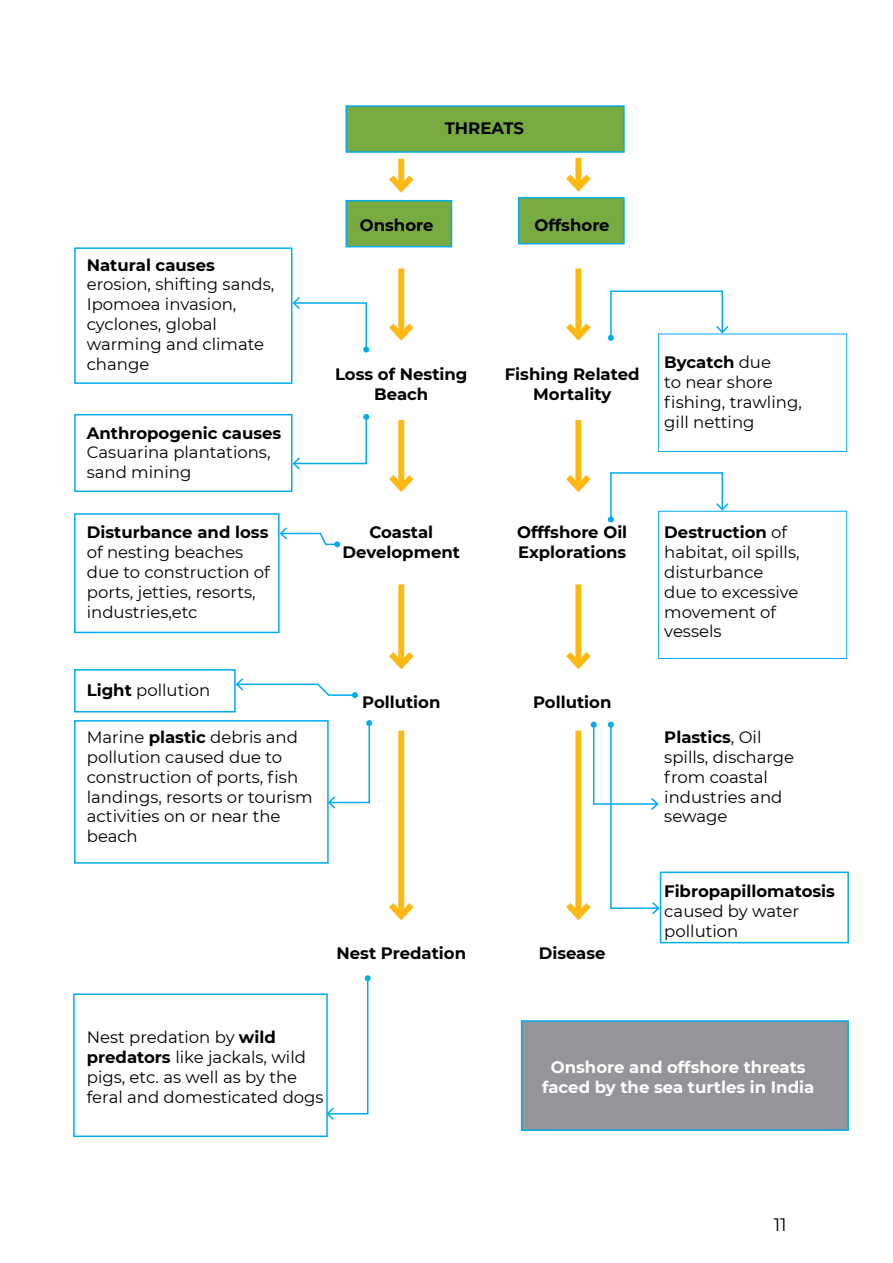
<style>
.page{position:relative;width:893px;height:1263px;background:#fff}
.page>*{position:absolute;margin:0;border:0;box-sizing:border-box;transform-origin:0 0}
.t1{font:18px "Montserrat";color:#000}
.t2{font:16.5px/19.8px "Montserrat";color:#000}
.t3{font:700 16.5px/19.8px "Montserrat";color:#000;text-align:center}
.t4{font:700 16.5px/19.8px "Montserrat";color:#fff;text-align:center}
.s1{font-weight:700}
</style>
<div class="page">
<div style="left:521px;top:1020px;width:328px;height:111px;background:#939598;border:2px solid #00aced"></div>
<div style="left:345px;top:200px;width:107px;height:47px;background:#78aa42;border:2px solid #00aced"></div>
<div style="left:345px;top:105px;width:280px;height:48px;background:#78aa42;border:2px solid #00aced"></div>
<div style="left:518px;top:197px;width:107px;height:47px;background:#78aa42;border:2px solid #00aced"></div>
<div style="left:74px;top:669px;width:162px;height:43px;border:2px solid #00aced"></div>
<div style="left:74px;top:513px;width:206px;height:120px;border:2px solid #00aced"></div>
<div style="left:74px;top:414px;width:218px;height:78px;border:2px solid #00aced"></div>
<div style="left:74px;top:247px;width:218px;height:137px;border:2px solid #00aced"></div>
<div style="left:658px;top:333px;width:189px;height:119px;border:1px solid #00aced"></div>
<div style="left:658px;top:511px;width:189px;height:148px;border:1px solid #00aced"></div>
<div style="left:74px;top:720px;width:255px;height:144px;border:2px solid #00aced"></div>
<div style="left:660px;top:871px;width:189px;height:72px;border:2px solid #00aced"></div>
<div style="left:73px;top:993px;width:255px;height:144px;border:2px solid #00aced"></div>
<svg style="left:235px;top:677px;width:123px;height:21px"></svg>
<svg style="left:278px;top:526px;width:62px;height:21px"></svg>
<svg style="left:327px;top:720px;width:45px;height:90px"></svg>
<svg style="left:325px;top:975px;width:46px;height:146px"></svg>
<svg style="left:291px;top:414px;width:78px;height:57px"></svg>
<svg style="left:291px;top:295px;width:78px;height:58px"></svg>
<svg style="left:608px;top:290px;width:122px;height:51px"></svg>
<svg style="left:608px;top:472px;width:122px;height:50px"></svg>
<div style="left:398px;top:420px;width:6px;height:68px;background:#fdb913"></div>
<svg style="left:389px;top:468px;width:25px;height:25px"></svg>
<div style="left:398px;top:268px;width:6px;height:68px;background:#fdb913"></div>
<svg style="left:389px;top:317px;width:25px;height:24px"></svg>
<div style="left:575px;top:268px;width:6px;height:68px;background:#fdb913"></div>
<svg style="left:566px;top:317px;width:25px;height:24px"></svg>
<div style="left:398px;top:159px;width:6px;height:29px;background:#fdb913"></div>
<svg style="left:389px;top:169px;width:25px;height:24px"></svg>
<div style="left:575px;top:158px;width:6px;height:29px;background:#fdb913"></div>
<svg style="left:566px;top:168px;width:25px;height:24px"></svg>
<div style="left:398px;top:584px;width:6px;height:81px;background:#fdb913"></div>
<svg style="left:389px;top:646px;width:25px;height:24px"></svg>
<div style="left:398px;top:731px;width:6px;height:185px;background:#fdb913"></div>
<svg style="left:389px;top:896px;width:25px;height:25px"></svg>
<div style="left:575px;top:420px;width:6px;height:68px;background:#fdb913"></div>
<svg style="left:566px;top:468px;width:25px;height:25px"></svg>
<div style="left:575px;top:584px;width:6px;height:81px;background:#fdb913"></div>
<svg style="left:566px;top:646px;width:25px;height:24px"></svg>
<svg style="left:566px;top:722px;width:95px;height:203px"></svg>
<p class="t3" style="left:445px;top:118px;width:81px">THREATS</p>
<p class="t3" style="left:87px;top:254px;width:130px">Natural causes</p>
<p class="t2" style="left:87px;top:274px;width:189px">erosion, shifting sands,<br>Ipomoea invasion, cyclones, global warming and climate change</p>
<p class="t3" style="left:87px;top:422px;width:196px">Anthropogenic causes</p>
<p class="t2" style="left:87px;top:442px;width:185px">Casuarina plantations, sand mining</p>
<p class="t3" style="left:87px;top:522px;width:183px">Disturbance and loss</p>
<p class="t2" style="left:87px;top:542px;width:185px">of nesting beaches due to construction of ports, jetties, resorts, industries,etc</p>
<p class="t2" style="left:87px;top:679px;width:125px"><span class="s1">Light</span> pollution</p>
<p class="t2" style="left:87px;top:727px;width:227px">Marine <span class="s1">plastic</span> debris and pollution caused due to construction of ports, fish landings, resorts or tourism activities on or near the beach</p>
<p class="t3" style="left:360px;top:214px;width:75px">Onshore</p>
<p class="t3" style="left:535px;top:214px;width:77px">Offshore</p>
<p class="t3" style="left:335px;top:364px;width:134px">Loss of Nesting<br>Beach</p>
<p class="t3" style="left:505px;top:364px;width:136px">Fishing Related<br>Mortality</p>
<p class="t3" style="left:343px;top:522px;width:119px">Coastal<br>Development</p>
<p class="t3" style="left:517px;top:522px;width:112px;text-align:left">Offfshore Oil<br>Explorations</p>
<p class="t3" style="left:362px;top:691px;width:80px">Pollution</p>
<p class="t3" style="left:533px;top:691px;width:80px">Pollution</p>
<p class="t3" style="left:336px;top:943px;width:131px">Nest Predation</p>
<p class="t3" style="left:539px;top:943px;width:68px">Disease</p>
<p class="t2" style="left:664px;top:352px;width:139px"><span class="s1">Bycatch</span> due<br>to near shore fishing, trawling, gill netting</p>
<p class="t2" style="left:664px;top:522px;width:137px"><span class="s1">Destruction</span> of habitat, oil spills, disturbance due to excessive movement of vessels</p>
<p class="t2" style="left:664px;top:727px;width:131px"><span class="s1">Plastics</span>, Oil spills, discharge from coastal industries and sewage</p>
<p class="t3" style="left:664px;top:880px;width:172px">Fibropapillomatosis</p>
<p class="t2" style="left:664px;top:900px;width:136px">caused by water pollution</p>
<p class="t2" style="left:87px;top:1027px;width:238px">Nest predation by <span class="s1">wild predators</span> like jackals, wild pigs, etc. as well as by the feral and domesticated dogs</p>
<p class="t4" style="left:542px;top:1056px;width:274px">Onshore and offshore threats faced by the sea turtles in India</p>
<p class="t1" style="left:774px;top:1213px;width:14px">11</p>
</div>
